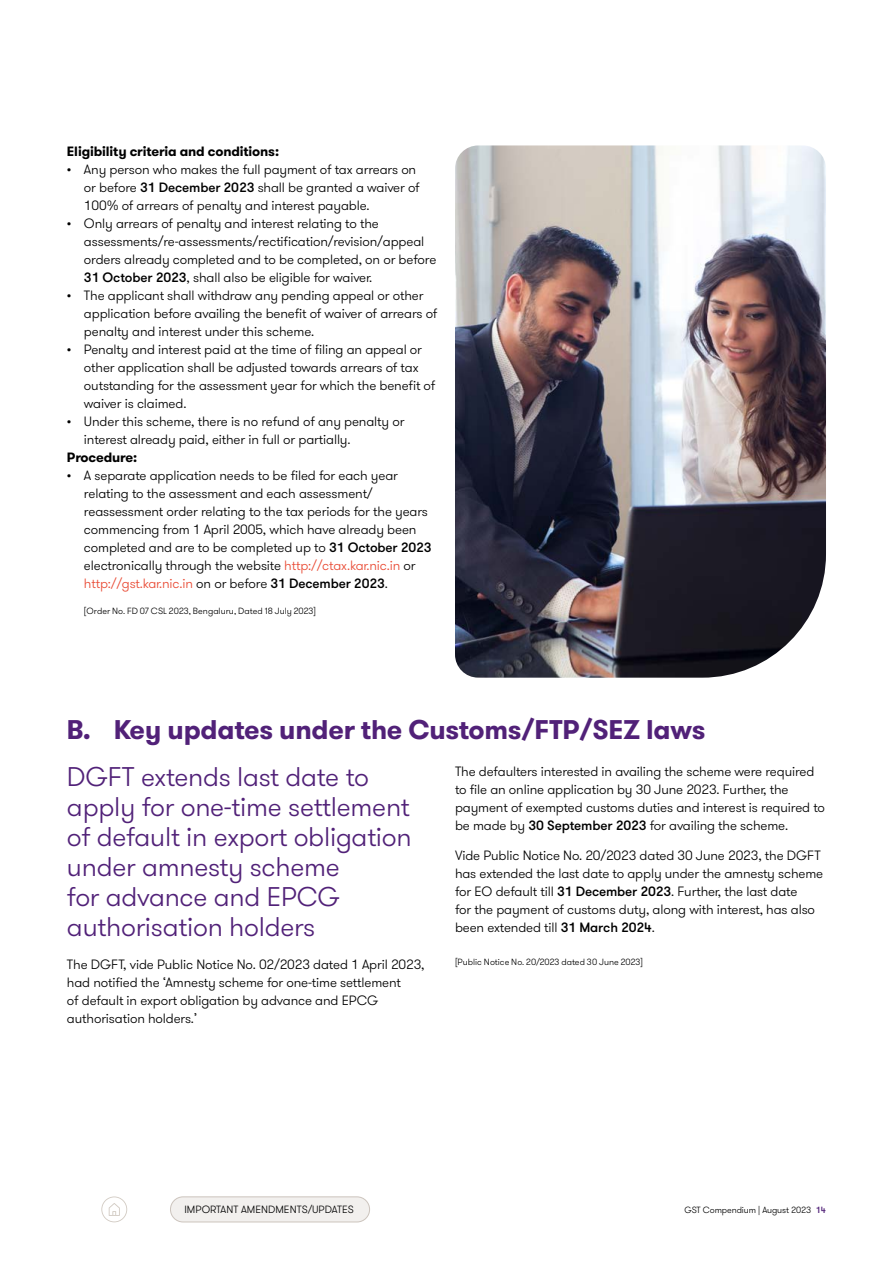
<style>
.page{position:relative;width:893px;height:1263px;background:#fff}
.page>*{position:absolute;margin:0;border:0;box-sizing:border-box;transform-origin:0 0}
.t1{font:300 27px/30px "GT Walsheim Pro";letter-spacing:-.01em;color:#512178}
.t2{font:700 27px "GT Walsheim Pro";letter-spacing:-.01em;color:#512178}
.t3{font:300 13.5px/18px "GT Walsheim Pro";letter-spacing:-.01em;color:#000}
.t4{font:700 13.5px "GT Walsheim Pro";letter-spacing:-.01em;color:#000}
.t5{font:300 10.5px "GT Walsheim Pro";letter-spacing:.005em;color:#000}
.t6{font:300 9px "GT Walsheim Pro";color:#000}
.s1{font-weight:500}
.s2{color:#e94a34}
.s3{font-weight:500;color:#512178}
</style>
<div class="page">
<div style="left:170px;top:1197px;width:200px;height:25px;background:#f2f0ee;border-radius:13px"></div>
<div style="left:170px;top:1196px;width:200px;height:26px;border:1px solid #ccc4bd;border-radius:13px"></div>
<svg style="left:101px;top:1196px;width:26px;height:26px"></svg>
<img style="left:455px;top:145px;width:371px;height:533px">
<p class="t4" style="left:67px;top:142px;width:214px">Eligibility criteria and conditions:</p>
<p class="t3" style="left:84px;top:160px;width:337px;text-indent:-17px">• Any person who makes the full payment of tax arrears on or before <span class="s1">31 December 2023</span> shall be granted a waiver of<br>100% of arrears of penalty and interest payable.</p>
<p class="t3" style="left:84px;top:214px;width:354px;text-indent:-17px">• Only arrears of penalty and interest relating to the assessments/re-assessments/rectification/revision/appeal orders already completed and to be completed, on or before <span class="s1">31 October 2023</span>, shall also be eligible for waiver.</p>
<p class="t3" style="left:84px;top:286px;width:355px;text-indent:-17px">• The applicant shall withdraw any pending appeal or other application before availing the benefit of waiver of arrears of penalty and interest under this scheme.</p>
<p class="t3" style="left:84px;top:340px;width:353px;text-indent:-17px">• Penalty and interest paid at the time of filing an appeal or other application shall be adjusted towards arrears of tax outstanding for the assessment year for which the benefit of waiver is claimed.</p>
<p class="t3" style="left:84px;top:412px;width:322px;text-indent:-17px">• Under this scheme, there is no refund of any penalty or interest already paid, either in full or partially.</p>
<p class="t4" style="left:67px;top:448px;width:72px">Procedure:</p>
<p class="t3" style="left:84px;top:466px;width:349px;text-indent:-17px">• A separate application needs to be filed for each year relating to the assessment and each assessment/ reassessment order relating to the tax periods for the years commencing from 1 April 2005, which have already been completed and are to be completed up to <span class="s1">31 October 2023 </span>electronically through the website <span class="s2">http://ctax.kar.nic.in</span> or <span class="s2">http://gst.kar.nic.in</span> on or before <span class="s1">31 December 2023</span>.</p>
<p class="t6" style="left:84px;top:605px;width:234px">[Order No. FD 07 CSL 2023, Bengaluru, Dated 18 July 2023]</p>
<h1 class="t2" style="left:67px;top:712px;width:640px">B. Key updates under the Customs/FTP/SEZ laws</h1>
<h1 class="t1" style="left:67px;top:762px;width:346px">DGFT extends last date to apply for one-time settlement of default in export obligation under amnesty scheme<br>for advance and EPCG authorisation holders</h1>
<p class="t3" style="left:67px;top:955px;width:359px">The DGFT, vide Public Notice No. 02/2023 dated 1 April 2023, had notified the ‘Amnesty scheme for one-time settlement<br>of default in export obligation by advance and EPCG authorisation holders.’</p>
<p class="t3" style="left:455px;top:762px;width:372px">The defaulters interested in availing the scheme were required to file an online application by 30 June 2023. Further, the payment of exempted customs duties and interest is required to be made by <span class="s1">30 September 2023</span> for availing the scheme.</p>
<p class="t3" style="left:455px;top:847px;width:370px">Vide Public Notice No. 20/2023 dated 30 June 2023, the DGFT has extended the last date to apply under the amnesty scheme for EO default till <span class="s1">31 December 2023</span>. Further, the last date<br>for the payment of customs duty, along with interest, has also been extended till <span class="s1">31 March 2024</span>.</p>
<p class="t6" style="left:455px;top:956px;width:189px">[Public Notice No. 20/2023 dated 30 June 2023]</p>
<p class="t5" style="left:184px;top:1203px;width:171px">IMPORTANT AMENDMENTS/UPDATES</p>
<p class="t6" style="left:684px;top:1204px;width:143px">GST Compendium | August 2023 <span class="s3">14</span></p>
</div>
